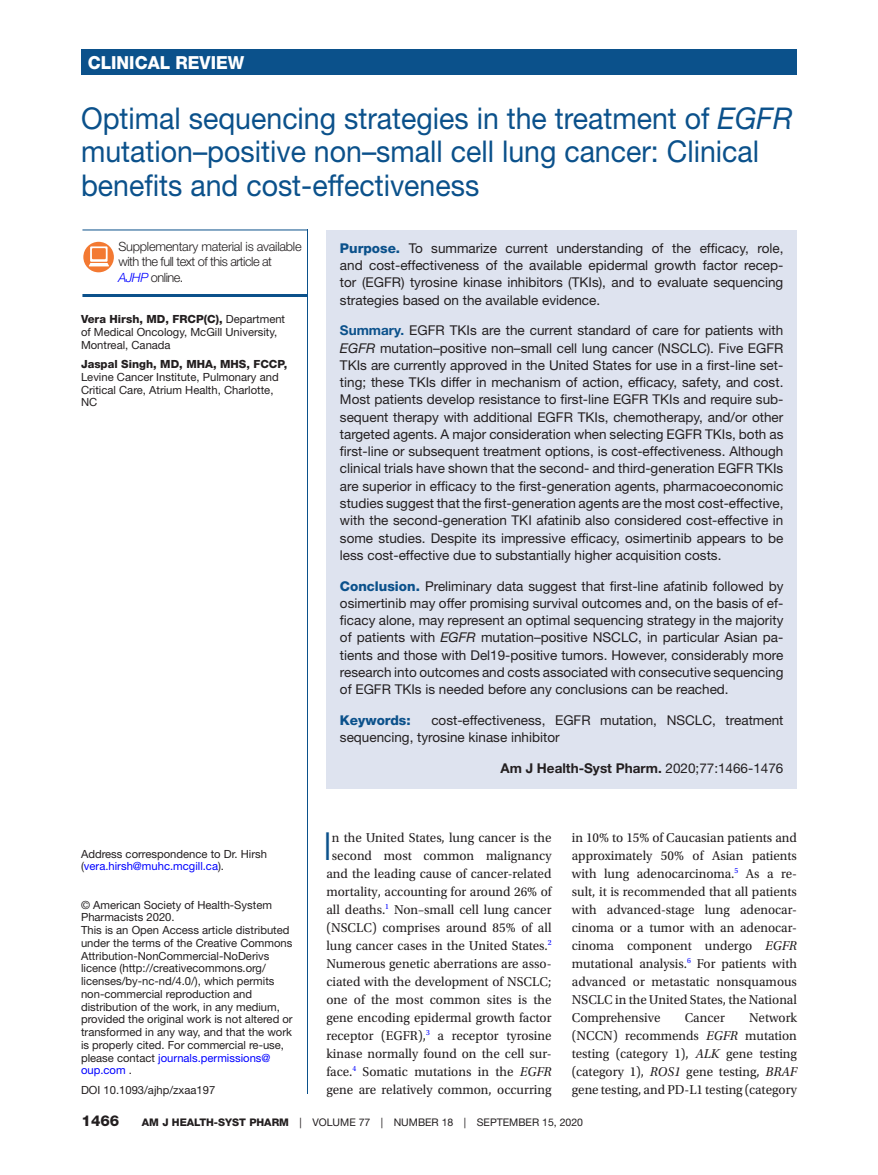
<style>
.page{position:relative;width:878px;height:1175px;background:#fff}
.page>*{position:absolute;margin:0;border:0;box-sizing:border-box;transform-origin:0 0}
.t1{font:300 38.7px "Helvetica Neue LT Std";color:#0b518b}
.t2{font:30px/33px "Helvetica Neue LT Std";color:#0b518b;scale:.95 1}
.t3{font:800 18px "Helvetica Neue LT Std";color:#fff;scale:.95 1}
.t4{font:800 15px "Helvetica Neue LT Std";color:#231f20}
.t5{font:13.5px/17.2px "Helvetica Neue LT Std";color:#231f20;text-align:justify}
.t6{font:13.5px/18px "Utopia Std";color:#231f20;text-align:justify}
.t7{font:700 13.5px "Helvetica Neue LT Std";color:#231f20}
.t8{font:800 13.5px "Helvetica Neue LT Std";color:#0b518b}
.t9{font:300 12.75px/15.8px "Helvetica Neue LT Std";letter-spacing:-.02em;color:#231f20}
.t10{font:11.25px/12.8px "Helvetica Neue LT Std";color:#231f20}
.t11{font:800 11.25px "Helvetica Neue LT Std";color:#231f20}
.t12{font:10.5px "Helvetica Neue LT Std";color:#231f20}
.s1{font-style:italic}
.s2{font-style:italic;color:#00f}
.s3{font-weight:800}
.s4{color:#00f}
.s5{font-weight:800;color:#0b518b}
.s6{font-weight:700;color:#0b518b}
.s7{font-weight:400}
</style>
<div class="page">
<div style="left:81px;top:50px;width:715px;height:25px;background:#0b518b"></div>
<hr style="left:307px;top:108px;width:1px;height:986px;background:#0b518b">
<div style="left:326px;top:230px;width:470px;height:93px;background:#dee3ef"></div>
<div style="left:326px;top:312px;width:470px;height:266px;background:#dee3ef"></div>
<div style="left:326px;top:567px;width:470px;height:146px;background:#dee3ef"></div>
<div style="left:326px;top:701px;width:470px;height:60px;background:#dee3ef"></div>
<div style="left:326px;top:748px;width:470px;height:40px;background:#dee3ef"></div>
<div style="left:81px;top:108px;width:715px;height:120px;background:#fff"></div>
<hr style="left:82px;top:230px;width:225px;height:1px;background:#0b518b">
<hr style="left:82px;top:294px;width:225px;height:3px;background:#0b518b">
<div style="left:83px;top:242px;width:31px;height:30px;background:#f37932;border-radius:50%"></div>
<svg style="left:89px;top:246px;width:20px;height:20px"></svg>
<h3 class="t3" style="left:88px;top:52px;width:166px">CLINICAL REVIEW</h3>
<h2 class="t2" style="left:81px;top:102px;width:750px">Optimal sequencing strategies in the treatment of <span class="s1">EGFR </span>mutation–positive non–small cell lung cancer: Clinical benefits and cost-effectiveness</h2>
<p class="t9" style="left:118px;top:238px;width:185px">Supplementary material is available with the full text of this article at<br><span class="s2">AJHP</span> online.</p>
<p class="t10" style="left:81px;top:312px;width:206px"><span class="s3">Vera Hirsh, MD, FRCP(C),</span> Department of Medical Oncology, McGill University,<br>Montreal, Canada</p>
<p class="t11" style="left:81px;top:357px;width:208px">Jaspal Singh, MD, MHA, MHS, FCCP,</p>
<p class="t10" style="left:81px;top:370px;width:199px">Levine Cancer Institute, Pulmonary and<br>Critical Care, Atrium Health, Charlotte,<br>NC</p>
<p class="t10" style="left:81px;top:847px;width:187px">Address correspondence to Dr. Hirsh (<span class="s4">vera.hirsh@muhc.mcgill.ca</span>).</p>
<p class="t10" style="left:81px;top:898px;width:213px">© American Society of Health-System Pharmacists 2020.<br>This is an Open Access article distributed under the terms of the Creative Commons Attribution-NonCommercial-NoDerivs licence (http://creativecommons.org/ licenses/by-nc-nd/4.0/), which permits non-commercial reproduction and distribution of the work, in any medium, provided the original work is not altered or transformed in any way, and that the work is properly cited. For commercial re-use, please contact <span class="s4">journals.permissions@ oup.com</span> .</p>
<p class="t10" style="left:81px;top:1083px;width:136px">DOI 10.1093/ajhp/zxaa197</p>
<p class="t5" style="left:340px;top:239px;width:445px"><span class="s5">Purpose.</span> To summarize current understanding of the efficacy, role, and cost-effectiveness of the available epidermal growth factor recep&shy;tor (EGFR) tyrosine kinase inhibitors (TKIs), and to evaluate sequencing strategies based on the available evidence.</p>
<p class="t5" style="left:340px;top:322px;width:445px"><span class="s6">Summary.</span> EGFR TKIs are the current standard of care for patients with <span class="s1">EGFR</span> mutation–positive non–small cell lung cancer (NSCLC). Five EGFR TKIs are currently approved in the United States for use in a first-line set&shy;ting; these TKIs differ in mechanism of action, efficacy, safety, and cost.<br>Most patients develop resistance to first-line EGFR TKIs and require sub&shy;sequent therapy with additional EGFR TKIs, chemotherapy, and/or other targeted agents. A major consideration when selecting EGFR TKIs, both as first-line or subsequent treatment options, is cost-effectiveness. Although clinical trials have shown that the second- and third-generation EGFR TKIs are superior in efficacy to the first-generation agents, pharmacoeconomic studies suggest that the first-generation agents are the most cost-effective, with the second-generation TKI afatinib also considered cost-effective in some studies. Despite its impressive efficacy, osimertinib appears to be less cost-effective due to substantially higher acquisition costs.</p>
<p class="t5" style="left:340px;top:577px;width:445px"><span class="s5">Conclusion.</span> Preliminary data suggest that first-line afatinib followed by osimertinib may offer promising survival outcomes and, on the basis of ef&shy;ficacy alone, may represent an optimal sequencing strategy in the majority of patients with <span class="s1">EGFR</span> mutation–positive NSCLC, in particular Asian pa&shy;tients and those with Del19-positive tumors. However, considerably more research into outcomes and costs associated with consecutive sequencing of EGFR TKIs is needed before any conclusions can be reached.</p>
<p class="t8" style="left:340px;top:712px;width:72px">Keywords:</p>
<p class="t5" style="left:340px;top:711px;width:445px;text-indent:91px">cost-effectiveness, EGFR mutation, NSCLC, treatment sequencing, tyrosine kinase inhibitor</p>
<p class="t7" style="left:500px;top:759px;width:284px">Am J Health-Syst Pharm. <span class="s7">2020;77:1466-1476</span></p>
<h1 class="t1" style="left:323px;top:822px;width:10px">I</h1>
<p class="t6" style="left:326px;top:828px;width:227px;text-align:center">n the United States, lung cancer is the second most common malignancy and the leading cause of cancer-related mortality, accounting for around 26% of all deaths.<sup>1</sup> Non–small cell lung cancer (NSCLC) comprises around 85% of all lung cancer cases in the United States.<sup>2<br></sup>Numerous genetic aberrations are asso&shy;ciated with the development of NSCLC; one of the most common sites is the gene encoding epidermal growth factor receptor (EGFR),<sup>3</sup> a receptor tyrosine kinase normally found on the cell sur&shy;face.<sup>4</sup> Somatic mutations in the <span class="s1">EGFR </span>gene are relatively common, occurring</p>
<p class="t6" style="left:572px;top:828px;width:227px">in 10% to 15% of Caucasian patients and approximately 50% of Asian patients with lung adenocarcinoma.<sup>5</sup> As a re&shy;sult, it is recommended that all patients with advanced-stage lung adenocar&shy;cinoma or a tumor with an adenocar&shy;cinoma component undergo <span class="s1">EGFR </span>mutational analysis.<sup>6</sup> For patients with advanced or metastatic nonsquamous NSCLC in the United States, the National Comprehensive</p>
<p class="t6" style="left:572px;top:1008px;width:227px;text-indent:177px">Network (NCCN) recommends <span class="s1">EGFR</span> mutation testing (category 1), <span class="s1">ALK</span> gene testing (category 1), <span class="s1">ROS1</span> gene testing, <span class="s1">BRAF </span>gene testing, and PD-L1 testing (category</p>
<p class="t6" style="left:684px;top:1008px;width:41px">Cancer</p>
<p class="t4" style="left:82px;top:1112px;width:39px">1466</p>
<p class="t12" style="left:142px;top:1116px;width:442px"><span class="s3">AM J HEALTH-SYST PHARM</span> | VOLUME 77 | NUMBER 18 | SEPTEMBER 15, 2020</p>
</div>
